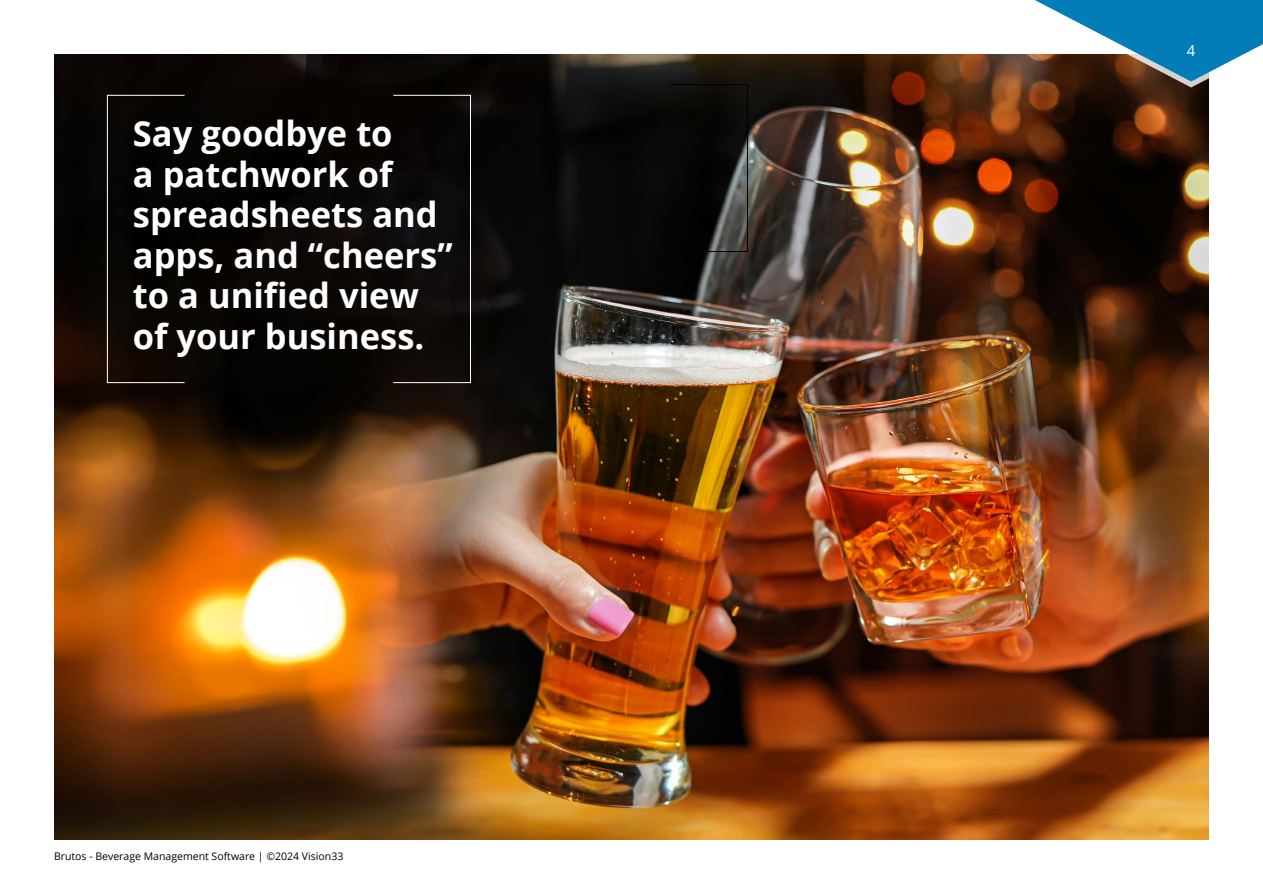
<style>
.page{position:relative;width:1263px;height:894px;background:#fff}
.page>*{position:absolute;margin:0;border:0;box-sizing:border-box;transform-origin:0 0}
.t1{font:700 34.5px/40.5px "Open Sans";color:#fff}
.t2{font:15px "Open Sans";color:#fff}
.t3{font:10.5px "Open Sans";color:#000}
</style>
<div class="page">
<img style="left:54px;top:54px;width:1155px;height:785px">
<div style="left:670px;top:84px;width:78px;height:168px;border:1px solid #000"></div>
<div style="left:107px;top:95px;width:78px;height:288px;border:1px solid #fff"></div>
<div style="left:393px;top:95px;width:78px;height:288px;border:1px solid #fff"></div>
<svg style="left:920px;top:0;width:343px;height:87px"></svg>
<p class="t1" style="left:133px;top:112px;width:321px">Say goodbye to<br>a patchwork of spreadsheets and apps, and “cheers” to a unified view of your business.</p>
<p class="t3" style="left:54px;top:848px;width:291px">Brutos - Beverage Management Software | ©️2024 Vision33</p>
<p class="t2" style="left:1187px;top:40px;width:10px">4</p>
</div>
